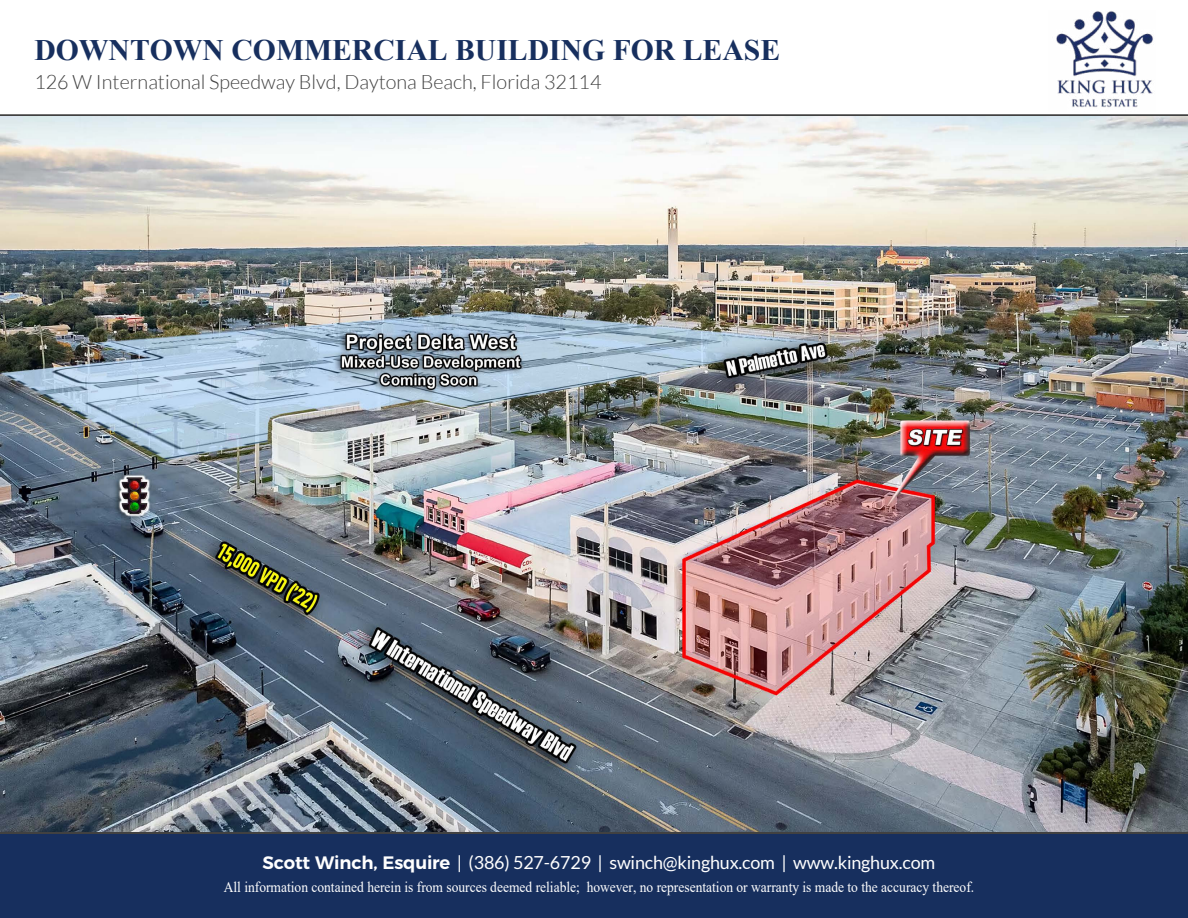
<style>
.page{position:relative;width:1188px;height:918px;background:#fff}
.page>*{position:absolute;margin:0;border:0;box-sizing:border-box;transform-origin:0 0}
.t1{font:700 29.7px "Times New Roman";color:#172f5e}
.t2{font:300 19.8px "Lato";color:#414141}
.t3{font:18px "Lato";letter-spacing:-.01em;color:#fff}
.t4{font:15px "Times New Roman";color:#fff;scale:.9 1}
.s1{font-family:"Montserrat";font-weight:600}
</style>
<div class="page">
<div style="left:0;top:834px;width:1188px;height:84px;background:#172f5e"></div>
<img style="left:1056px;top:11px;width:97px;height:97px">
<hr style="left:0;top:832px;width:1188px;height:2px;background:#414141">
<svg style="left:0;top:114px;width:1188px;height:3px;background:#878a8b"></svg>
<img style="left:1px;top:117px;width:1187px;height:715px">
<h1 class="t1" style="left:34px;top:28px;width:747px">DOWNTOWN COMMERCIAL BUILDING FOR LEASE</h1>
<h2 class="t2" style="left:34px;top:72px;width:569px">126 W International Speedway Blvd, Daytona Beach, Florida 32114</h2>
<p class="t3" style="left:263px;top:852px;width:674px"><span class="s1">Scott Winch, Esquire</span> | (386) 527-6729 | swinch@kinghux.com | www.kinghux.com</p>
<p class="t4" style="left:224px;top:876px;width:835px">All information contained herein is from sources deemed reliable; however, no representation or warranty is made to the accuracy thereof.</p>
</div>
